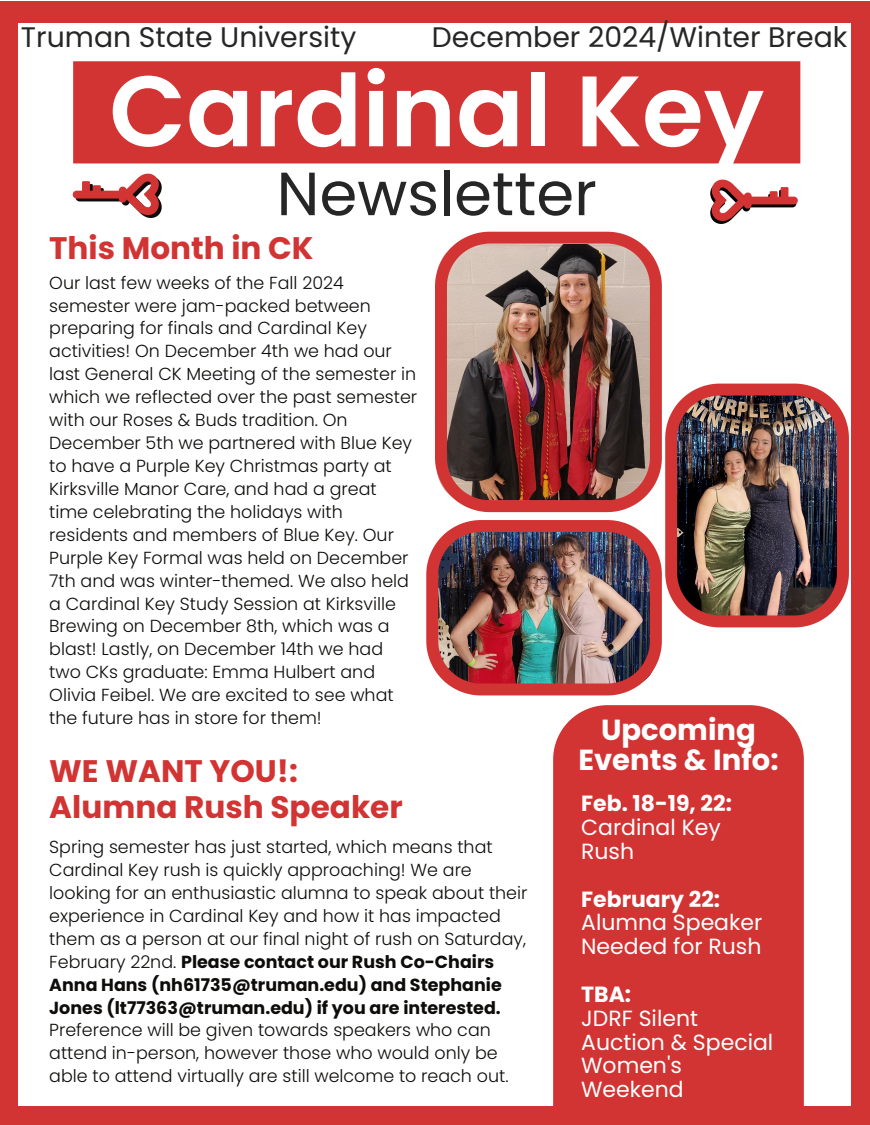
<style>
.page{position:relative;width:870px;height:1125px;background:#fff}
.page>*{position:absolute;margin:0;border:0;box-sizing:border-box;transform-origin:0 0}
.t1{font:600 100px "Poppins";color:#fff}
.t2{font:60.88px "Poppins";color:#262626}
.t3{font:700 31.12px/36.1px "Poppins";color:#d23333}
.t4{font:700 29px/30px "Poppins";color:#fff;text-align:center}
.t5{font:28.25px "Poppins";color:#262626}
.t6{font:22px/23.9px "Poppins";color:#fff}
.t7{font:700 22px "Poppins";color:#fff}
.t8{font:300 17.5px/22.9px "Poppins";color:#0d0c0a}
.s1{font-weight:700}
</style>
<div class="page">
<div style="left:0;top:1px;width:869px;height:1124px;background:#d23333"></div>
<div style="left:19px;top:23px;width:832px;height:1083px;background:#fff"></div>
<svg style="left:553px;top:705px;width:250px;height:401px;background:#d33838"></svg>
<div style="left:73px;top:61px;width:726px;height:102px;background:#d23333"></div>
<svg style="left:72px;top:173px;width:90px;height:45px"></svg>
<svg style="left:710px;top:179px;width:87px;height:45px"></svg>
<img style="left:435px;top:231px;width:227px;height:282px">
<img style="left:426px;top:520px;width:236px;height:176px">
<img style="left:665px;top:383px;width:184px;height:245px">
<h3 class="t5" style="left:21px;top:21px;width:337px">Truman State University</h3>
<h3 class="t5" style="left:431px;top:21px;width:417px">December 2024/Winter Break</h3>
<h1 class="t1" style="left:109px;top:53px;width:656px">Cardinal Key</h1>
<h2 class="t2" style="left:276px;top:159px;width:321px">Newsletter</h2>
<h3 class="t3" style="left:49px;top:231px;width:266px">This Month in CK</h3>
<p class="t8" style="left:49px;top:271px;width:369px">Our last few weeks of the Fall 2024 semester were jam-packed between preparing for finals and Cardinal Key activities! On December 4th we had our last General CK Meeting of the semester in which we reflected over the past semester with our Roses &amp; Buds tradition. On December 5th we partnered with Blue Key to have a Purple Key Christmas party at Kirksville Manor Care, and had a great time celebrating the holidays with residents and members of Blue Key. Our Purple Key Formal was held on December 7th and was winter-themed. We also held a Cardinal Key Study Session at Kirksville Brewing on December 8th, which was a blast! Lastly, on December 14th we had two CKs graduate: Emma Hulbert and Olivia Feibel. We are excited to see what the future has in store for them!</p>
<h3 class="t3" style="left:49px;top:753px;width:355px">WE WANT YOU!:<br>Alumna Rush Speaker</h3>
<p class="t8" style="left:49px;top:836px;width:479px">Spring semester has just started, which means that Cardinal Key rush is quickly approaching! We are looking for an enthusiastic alumna to speak about their experience in Cardinal Key and how it has impacted them as a person at our final night of rush on Saturday, February 22nd. <span class="s1">Please contact our Rush Co-Chairs Anna Hans (nh61735@truman.edu) and Stephanie Jones (lt77363@truman.edu) if you are interested.</span></p>
<p class="t8" style="left:49px;top:1019px;width:460px">Preference will be given towards speakers who can attend in-person, however those who would only be able to attend virtually are still welcome to reach out.</p>
<h3 class="t4" style="left:578px;top:715px;width:201px">Upcoming<br>Events &amp; Info:</h3>
<p class="t7" style="left:581px;top:791px;width:152px">Feb. 18-19, 22:</p>
<p class="t6" style="left:581px;top:815px;width:141px">Cardinal Key<br>Rush</p>
<p class="t7" style="left:581px;top:886px;width:140px">February 22:</p>
<p class="t6" style="left:581px;top:911px;width:182px">Alumna Speaker<br>Needed for Rush</p>
<p class="t7" style="left:581px;top:981px;width:51px">TBA:</p>
<p class="t6" style="left:581px;top:1006px;width:193px">JDRF Silent<br>Auction &amp; Special<br>Women's<br>Weekend</p>
</div>
